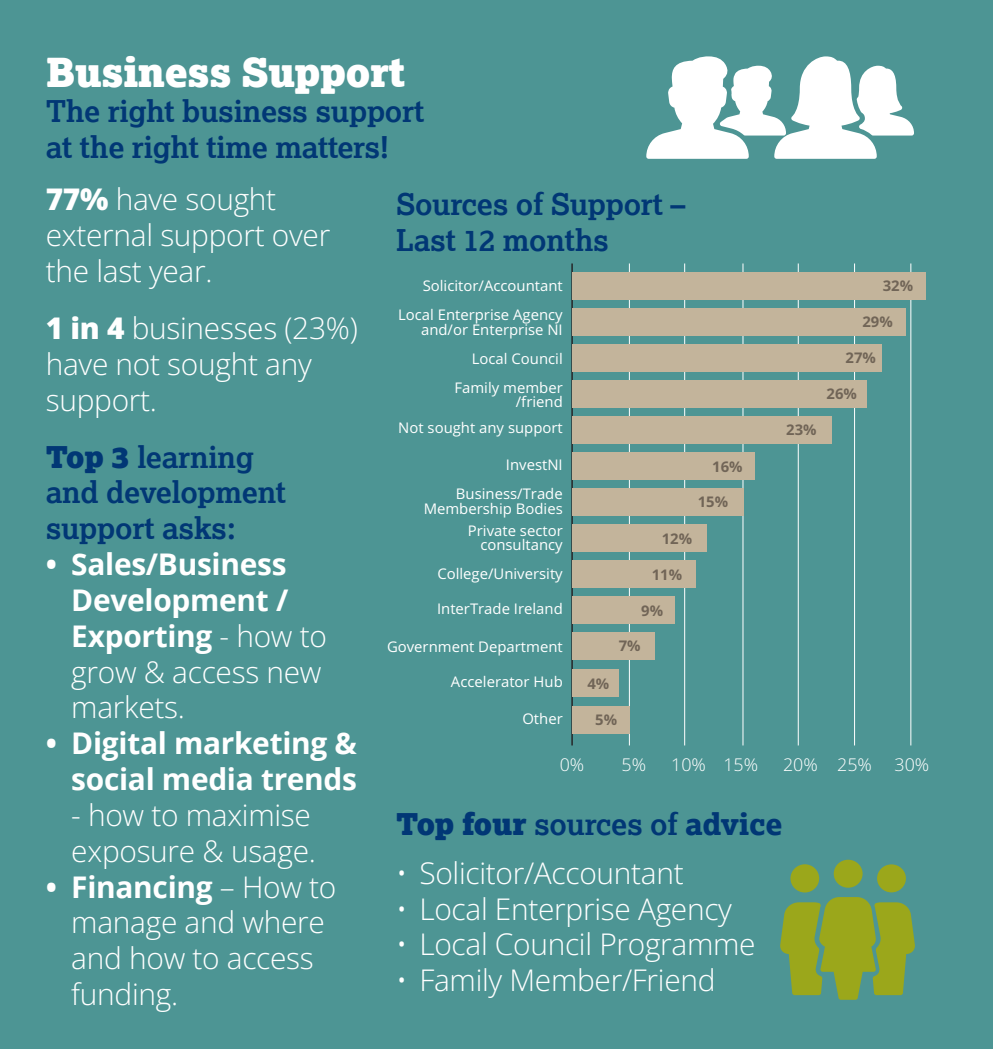
<style>
.page{position:relative;width:993px;height:1049px;background:#fff}
.page>*{position:absolute;margin:0;border:0;box-sizing:border-box;transform-origin:0 0}
.t1{font:900 39.75px "Lexia";letter-spacing:-.02em;color:#fff}
.t2{font:29.75px/35.8px "Open Sans";letter-spacing:-.01em;color:#fff}
.t3{font:700 29.75px/35.8px "Lexia";letter-spacing:-.01em;color:#013775}
.t4{font:700 29.75px/35.8px "Open Sans";letter-spacing:-.01em;color:#fff}
.t5{font:300 17.5px "Open Sans";color:#fff}
.t6{font:14.75px/14.8px "Open Sans";color:#fff;text-align:right}
.t7{font:700 14.75px "Open Sans";color:#716557}
.s1{font-weight:900}
.s2{font-weight:400}
.s3{font-weight:700}
.s4{font-weight:800}
</style>
<div class="page">
<div style="left:0;top:0;width:992px;height:1049px;background:#4d9594"></div>
<hr style="left:571px;top:263px;width:1px;height:482px;background:#231f20">
<hr style="left:628px;top:263px;width:1px;height:482px;background:#fff">
<hr style="left:684px;top:263px;width:1px;height:482px;background:#fff">
<hr style="left:742px;top:263px;width:1px;height:482px;background:#fff">
<hr style="left:797px;top:263px;width:1px;height:482px;background:#fff">
<hr style="left:853px;top:263px;width:1px;height:482px;background:#fff">
<hr style="left:910px;top:263px;width:1px;height:482px;background:#fff">
<div style="left:572px;top:706px;width:57px;height:28px;background:#c3b49b"></div>
<div style="left:572px;top:380px;width:294px;height:28px;background:#c3b49b"></div>
<div style="left:572px;top:596px;width:102px;height:28px;background:#c3b49b"></div>
<div style="left:572px;top:632px;width:82px;height:28px;background:#c3b49b"></div>
<div style="left:572px;top:524px;width:134px;height:28px;background:#c3b49b"></div>
<div style="left:572px;top:272px;width:353px;height:28px;background:#c3b49b"></div>
<div style="left:572px;top:668px;width:46px;height:28px;background:#c3b49b"></div>
<div style="left:572px;top:560px;width:123px;height:28px;background:#c3b49b"></div>
<div style="left:572px;top:452px;width:182px;height:28px;background:#c3b49b"></div>
<div style="left:572px;top:344px;width:309px;height:28px;background:#c3b49b"></div>
<div style="left:572px;top:488px;width:171px;height:28px;background:#c3b49b"></div>
<div style="left:572px;top:416px;width:258px;height:28px;background:#c3b49b"></div>
<div style="left:572px;top:308px;width:333px;height:28px;background:#c3b49b"></div>
<svg style="left:646px;top:56px;width:267px;height:103px"></svg>
<div style="left:790px;top:864px;width:28px;height:28px;background:#9ba71b;border-radius:50%"></div>
<div style="left:876px;top:864px;width:29px;height:28px;background:#9ba71b;border-radius:50%"></div>
<div style="left:833px;top:860px;width:29px;height:28px;background:#9ba71b;border-radius:50%"></div>
<svg style="left:780px;top:897px;width:134px;height:103px"></svg>
<h1 class="t1" style="left:46px;top:46px;width:360px">Business Support</h1>
<p class="t3" style="left:46px;top:93px;width:380px">The right business support at the right time matters!</p>
<p class="t2" style="left:46px;top:181px;width:286px">77% have sought external support over the last year.</p>
<p class="t2" style="left:46px;top:310px;width:313px">1 in 4 businesses (23%) have not sought any support.</p>
<p class="t3" style="left:46px;top:438px;width:242px"><span class="s1">Top 3</span> learning and development support asks:</p>
<p class="t4" style="left:71px;top:546px;width:257px;text-indent:-26px">• Sales/Business<br>Development /<br>Exporting <span class="s2">- how to grow &amp; access new markets.</span></p>
<p class="t4" style="left:46px;top:725px;width:313px;text-align:right">• Digital marketing &amp; social media trends</p>
<p class="t2" style="left:71px;top:796px;width:246px">- how to maximise exposure &amp; usage.</p>
<p class="t2" style="left:71px;top:868px;width:266px;text-indent:-26px"><span class="s3">• Financing</span> – How to manage and where and how to access funding.</p>
<p class="t3" style="left:396px;top:186px;width:291px">Sources of Support –<br>Last 12 months</p>
<p class="t6" style="left:422px;top:278px;width:141px">Solicitor/Accountant</p>
<p class="t7" style="left:882px;top:275px;width:32px">32%</p>
<p class="t7" style="left:862px;top:311px;width:32px">29%</p>
<p class="t7" style="left:845px;top:348px;width:32px">27%</p>
<p class="t7" style="left:826px;top:383px;width:32px">26%</p>
<p class="t7" style="left:786px;top:419px;width:32px">23%</p>
<p class="t7" style="left:712px;top:456px;width:32px">16%</p>
<p class="t7" style="left:697px;top:491px;width:32px">15%</p>
<p class="t7" style="left:661px;top:528px;width:32px">12%</p>
<p class="t7" style="left:651px;top:564px;width:32px">11%</p>
<p class="t7" style="left:641px;top:600px;width:23px">9%</p>
<p class="t7" style="left:618px;top:635px;width:23px">7%</p>
<p class="t7" style="left:587px;top:673px;width:23px">4%</p>
<p class="t7" style="left:595px;top:709px;width:23px">5%</p>
<p class="t6" style="left:398px;top:307px;width:166px">Local Enterprise Agency and/or Enterprise NI</p>
<p class="t6" style="left:471px;top:351px;width:92px">Local Council</p>
<p class="t6" style="left:454px;top:379px;width:110px">Family member /friend</p>
<p class="t6" style="left:398px;top:420px;width:166px">Not sought any support</p>
<p class="t6" style="left:506px;top:457px;width:58px">InvestNI</p>
<p class="t6" style="left:423px;top:486px;width:141px">Business/Trade<br>Membership Bodies</p>
<p class="t6" style="left:468px;top:522px;width:96px">Private sector consultancy</p>
<p class="t6" style="left:437px;top:566px;width:127px">College/University</p>
<p class="t6" style="left:437px;top:601px;width:127px">InterTrade Ireland</p>
<p class="t6" style="left:387px;top:638px;width:177px">Government Department</p>
<p class="t6" style="left:451px;top:673px;width:113px">Accelerator Hub</p>
<p class="t6" style="left:522px;top:711px;width:42px">Other</p>
<p class="t5" style="left:559px;top:753px;width:26px">0%</p>
<p class="t5" style="left:621px;top:753px;width:26px">5%</p>
<p class="t5" style="left:671px;top:753px;width:88px">10% 15%</p>
<p class="t5" style="left:782px;top:753px;width:90px">20% 25%</p>
<p class="t5" style="left:894px;top:753px;width:36px">30%</p>
<p class="t3" style="left:396px;top:805px;width:387px"><span class="s1">Top four</span> sources of <span class="s4">advice</span></p>
<p class="t2" style="left:396px;top:854px;width:289px">• Solicitor/Accountant</p>
<p class="t2" style="left:396px;top:890px;width:337px">• Local Enterprise Agency</p>
<p class="t2" style="left:396px;top:926px;width:361px">• Local Council Programme</p>
<p class="t2" style="left:396px;top:962px;width:321px">• Family Member/Friend</p>
</div>
